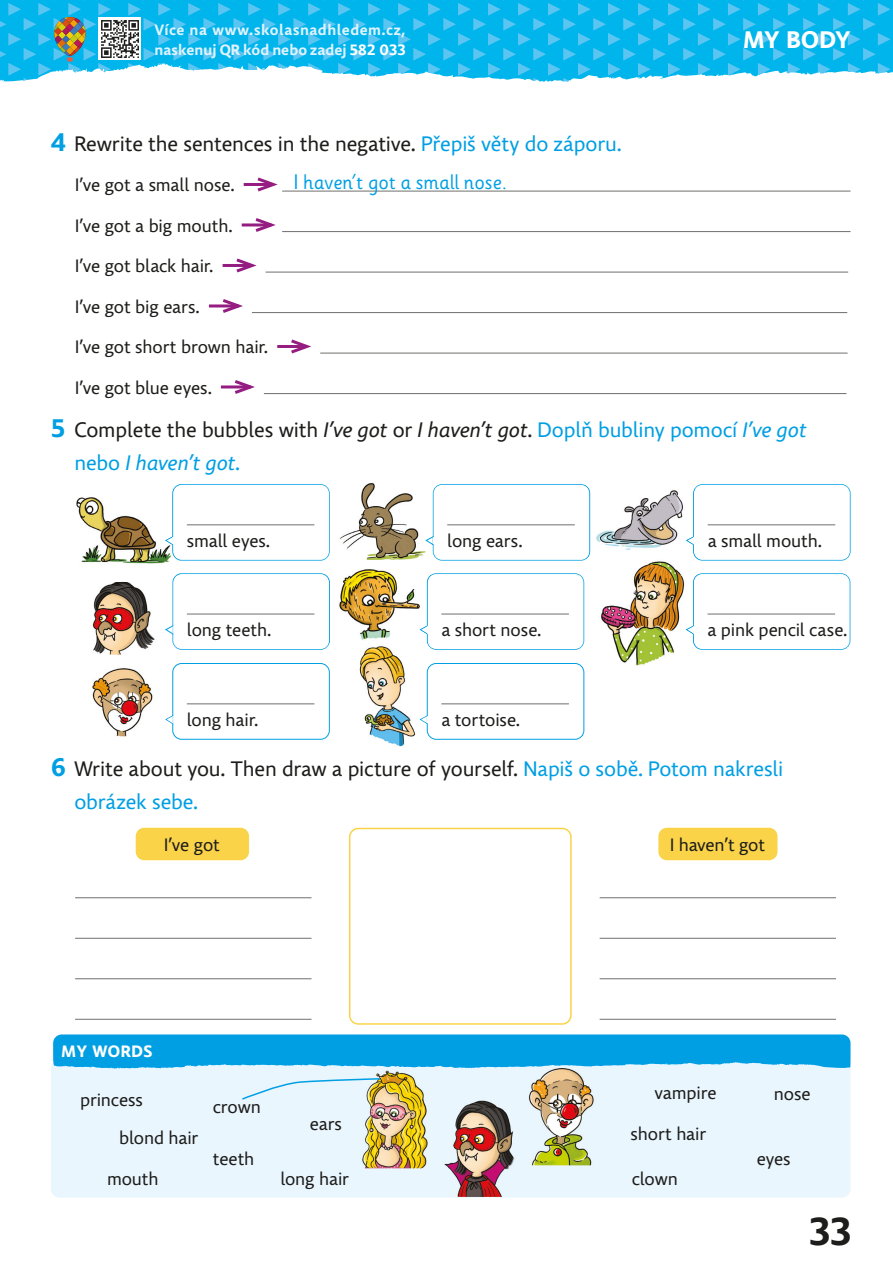
<style>
.page{position:relative;width:893px;height:1263px;background:#fff}
.page>*{position:absolute;margin:0;border:0;box-sizing:border-box;transform-origin:0 0}
.t1{font:700 39px "Comenia Sans";color:#1d1d1b}
.t2{font:700 24px "Comenia Sans";letter-spacing:.005em;color:#fff}
.t3{font:21px/33px "Comenia Sans";letter-spacing:-.01em;color:#1d1d1b}
.t4{font:21px "Sassoon Infant CZ VK";color:#009fe3}
.t5{font:18px "Comenia Sans";letter-spacing:-.01em;color:#1d1d1b}
.t6{font:700 16.5px "Comenia Sans";letter-spacing:.04em;color:#fff}
.t7{font:700 15px/19.5px "Comenia Sans";letter-spacing:.025em;color:#e0f2fd}
.s1{color:#fff}
.s2{font-weight:700;font-size:25.5px;color:#009fe3}
.s3{color:#009fe3}
.s4{font-style:italic}
.s5{font-style:italic;color:#009fe3}
</style>
<div class="page">
<svg style="left:0;top:0;width:890px;height:82px;background:#2bbdec"></svg>
<img style="left:99px;top:18px;width:42px;height:42px">
<div style="left:349px;top:828px;width:223px;height:197px;border:2px solid #fad349;border-radius:9px"></div>
<hr style="left:75px;top:897px;width:236px;height:1px;background:#6f6f6e">
<hr style="left:75px;top:938px;width:236px;height:1px;background:#6f6f6e">
<hr style="left:75px;top:978px;width:236px;height:1px;background:#6f6f6e">
<hr style="left:75px;top:1019px;width:236px;height:1px;background:#6f6f6e">
<hr style="left:600px;top:897px;width:236px;height:1px;background:#6f6f6e">
<hr style="left:600px;top:938px;width:236px;height:1px;background:#6f6f6e">
<hr style="left:600px;top:978px;width:236px;height:1px;background:#6f6f6e">
<hr style="left:600px;top:1019px;width:236px;height:1px;background:#6f6f6e">
<hr style="left:244px;top:183px;width:29px;height:3px;background:#951c81">
<svg style="left:257px;top:177px;width:21px;height:15px"></svg>
<hr style="left:282px;top:191px;width:568px;height:1px;background:#6f6f6e">
<hr style="left:242px;top:223px;width:29px;height:3px;background:#951c81">
<svg style="left:252px;top:218px;width:24px;height:14px"></svg>
<hr style="left:282px;top:231px;width:568px;height:1px;background:#6f6f6e">
<hr style="left:223px;top:264px;width:29px;height:3px;background:#951c81">
<svg style="left:236px;top:258px;width:21px;height:15px"></svg>
<hr style="left:266px;top:272px;width:582px;height:1px;background:#6f6f6e">
<hr style="left:209px;top:304px;width:30px;height:3px;background:#951c81">
<svg style="left:219px;top:299px;width:24px;height:14px"></svg>
<hr style="left:252px;top:312px;width:595px;height:1px;background:#6f6f6e">
<hr style="left:277px;top:345px;width:30px;height:3px;background:#951c81">
<svg style="left:291px;top:339px;width:20px;height:15px"></svg>
<hr style="left:320px;top:353px;width:527px;height:1px;background:#6f6f6e">
<hr style="left:221px;top:385px;width:30px;height:3px;background:#951c81">
<svg style="left:231px;top:380px;width:24px;height:14px"></svg>
<hr style="left:264px;top:393px;width:582px;height:1px;background:#6f6f6e">
<img style="left:339px;top:482px;width:86px;height:78px">
<div style="left:172px;top:663px;width:158px;height:77px;border:1px solid #009fe3;border-radius:9px"></div>
<hr style="left:187px;top:703px;width:127px;height:1px;background:#6f6f6e">
<div style="left:427px;top:663px;width:157px;height:77px;border:1px solid #009fe3;border-radius:9px"></div>
<hr style="left:441px;top:703px;width:128px;height:1px;background:#6f6f6e">
<div style="left:136px;top:828px;width:113px;height:32px;background:#fad349;border-radius:9px"></div>
<div style="left:658px;top:828px;width:119px;height:32px;background:#fad349;border-radius:9px"></div>
<div style="left:51px;top:1059px;width:799px;height:139px;background:#eaf6fe;border-radius:9px"></div>
<img style="left:532px;top:1118px;width:60px;height:47px">
<img style="left:362px;top:1118px;width:66px;height:50px">
<img style="left:444px;top:1118px;width:70px;height:79px">
<img style="left:76px;top:497px;width:93px;height:67px">
<svg style="left:165px;top:484px;width:165px;height:77px"></svg>
<svg style="left:165px;top:573px;width:164px;height:77px"></svg>
<img style="left:92px;top:581px;width:63px;height:74px">
<img style="left:359px;top:646px;width:61px;height:101px">
<svg style="left:420px;top:715px;width:8px;height:9px"></svg>
<img style="left:601px;top:561px;width:83px;height:105px">
<svg style="left:686px;top:573px;width:164px;height:77px"></svg>
<img style="left:590px;top:490px;width:93px;height:63px">
<svg style="left:686px;top:484px;width:164px;height:77px"></svg>
<svg style="left:425px;top:484px;width:165px;height:77px"></svg>
<img style="left:324px;top:569px;width:96px;height:71px">
<svg style="left:420px;top:573px;width:164px;height:77px"></svg>
<img style="left:324px;top:574px;width:6px;height:70px">
<img style="left:92px;top:668px;width:61px;height:69px">
<svg style="left:165px;top:715px;width:9px;height:9px"></svg>
<svg style="left:53px;top:1035px;width:797px;height:83px"></svg>
<p class="t7" style="left:154px;top:21px;width:252px">Více na www.skolasnadhledem.cz, naskenuj QR kód nebo zadej <span class="s1">582 033</span></p>
<p class="t3" style="left:51px;top:129px;width:572px"><span class="s2">4</span> Rewrite the sentences in the negative. <span class="s3">Přepiš věty do záporu.</span></p>
<p class="t5" style="left:75px;top:179px;width:161px">I’ve got a small nose.</p>
<p class="t5" style="left:75px;top:219px;width:159px">I’ve got a big mouth.</p>
<p class="t5" style="left:75px;top:260px;width:140px">I’ve got black hair.</p>
<p class="t5" style="left:75px;top:300px;width:126px">I’ve got big ears.</p>
<p class="t5" style="left:75px;top:341px;width:195px">I’ve got short brown hair.</p>
<p class="t5" style="left:75px;top:381px;width:138px">I’ve got blue eyes.</p>
<p class="t4" style="left:293px;top:174px;width:215px">I haven’t got a small nose.</p>
<h2 class="t2" style="left:743px;top:31px;width:108px">MY BODY</h2>
<p class="t3" style="left:74px;top:414px;width:733px;text-indent:-23px"><span class="s2">5</span> Complete the bubbles with <span class="s4">I’ve got</span> or <span class="s4">I haven’t got</span>. <span class="s3">Doplň bubliny pomocí</span> <span class="s5">I’ve got </span><span class="s3">nebo</span> <span class="s5">I haven’t got</span><span class="s3">.</span></p>
<p class="t5" style="left:187px;top:534px;width:85px">small eyes.</p>
<p class="t5" style="left:708px;top:534px;width:116px">a small mouth.</p>
<p class="t5" style="left:447px;top:534px;width:77px">long ears.</p>
<p class="t5" style="left:187px;top:623px;width:86px">long teeth.</p>
<p class="t5" style="left:441px;top:623px;width:102px">a short nose.</p>
<p class="t5" style="left:707px;top:623px;width:142px">a pink pencil case.</p>
<p class="t5" style="left:187px;top:713px;width:73px">long hair.</p>
<p class="t5" style="left:441px;top:713px;width:80px">a tortoise.</p>
<p class="t3" style="left:74px;top:754px;width:710px;text-indent:-23px"><span class="s2">6</span> Write about you. Then draw a picture of yourself. <span class="s3">Napiš o sobě. Potom nakresli obrázek sebe.</span></p>
<p class="t5" style="left:164px;top:838px;width:57px">I’ve got</p>
<p class="t5" style="left:670px;top:838px;width:96px">I haven’t got</p>
<p class="t6" style="left:62px;top:1045px;width:93px">MY WORDS</p>
<p class="t5" style="left:80px;top:1093px;width:65px">princess</p>
<p class="t5" style="left:119px;top:1131px;width:81px">blond hair</p>
<p class="t5" style="left:213px;top:1100px;width:50px">crown</p>
<p class="t5" style="left:310px;top:1118px;width:34px">ears</p>
<p class="t5" style="left:654px;top:1086px;width:64px">vampire</p>
<p class="t5" style="left:630px;top:1127px;width:77px">short hair</p>
<p class="t5" style="left:774px;top:1087px;width:38px">nose</p>
<p class="t5" style="left:107px;top:1172px;width:53px">mouth</p>
<p class="t5" style="left:213px;top:1152px;width:43px">teeth</p>
<p class="t5" style="left:280px;top:1172px;width:70px">long hair</p>
<p class="t5" style="left:632px;top:1172px;width:48px">clown</p>
<p class="t5" style="left:757px;top:1152px;width:36px">eyes</p>
<h1 class="t1" style="left:810px;top:1217px;width:42px">33</h1>
</div>
